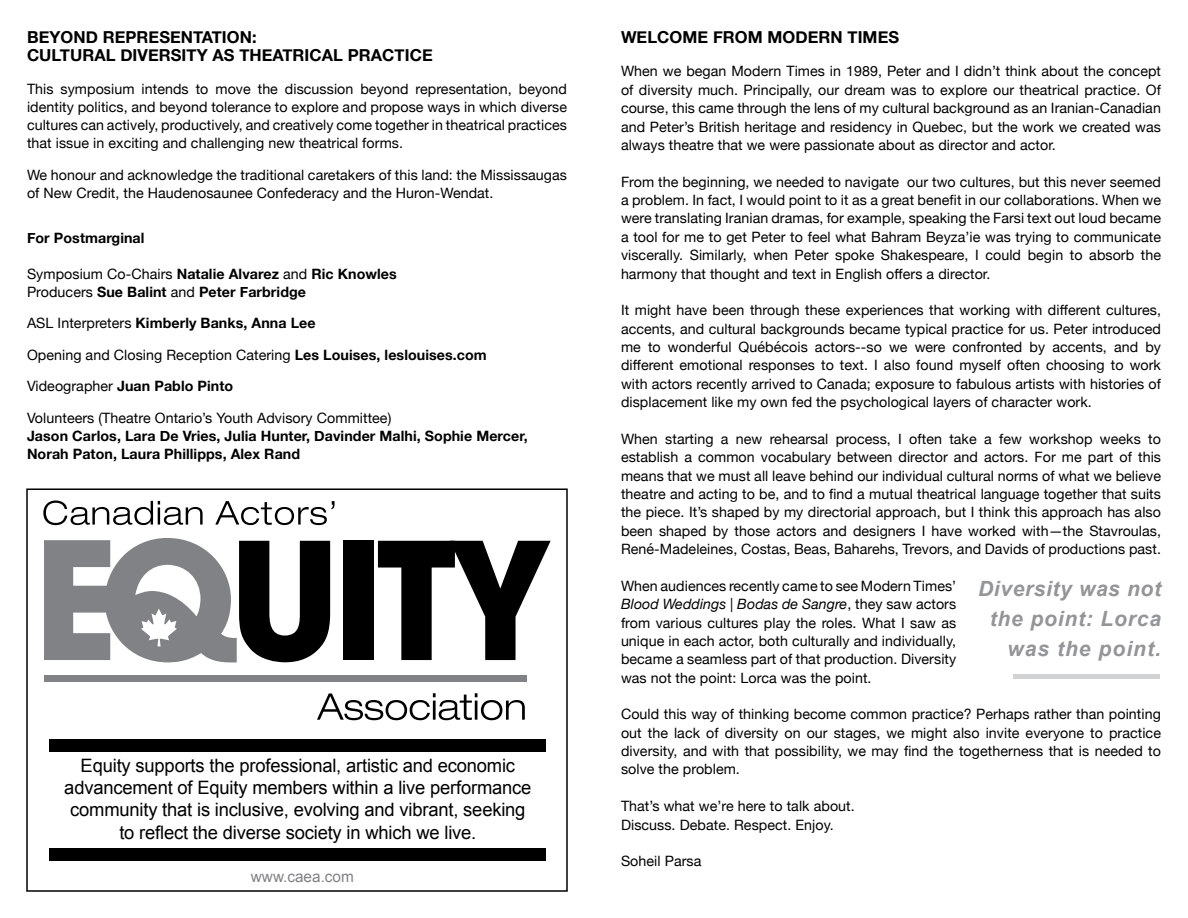
<style>
.page{position:relative;width:1188px;height:918px;background:#fff}
.page>*{position:absolute;margin:0;border:0;box-sizing:border-box;transform-origin:0 0}
.t1{font:italic 700 21px/30px "Arial";letter-spacing:.04em;color:#939598;text-align:right}
.t2{font:18.45px/22.2px "Arial";letter-spacing:-.01em;color:#000;text-align:center}
.t3{font:700 16.5px/18px "Helvetica Neue";letter-spacing:.005em;color:#000}
.t4{font:15.45px "Arial";color:#818285}
.t5{font:14.25px/18.3px "Helvetica Neue";letter-spacing:.005em;color:#000;text-align:justify}
.t6{font:700 14.25px/18px "Helvetica Neue";letter-spacing:.005em;color:#000}
.s1{font-weight:400}
.s2{font-weight:700}
.s3{font-style:italic}
</style>
<div class="page">
<div style="left:50px;top:739px;width:496px;height:12px;background:#000"></div>
<div style="left:50px;top:848px;width:496px;height:13px;background:#000"></div>
<svg style="left:43px;top:501px;width:160px;height:24px"></svg>
<svg style="left:215px;top:501px;width:120px;height:24px"></svg>
<svg style="left:317px;top:693px;width:208px;height:27px"></svg>
<div style="left:44px;top:675px;width:483px;height:7px;background:#808285"></div>
<div style="left:343px;top:541px;width:31px;height:119px;background:#000"></div>
<svg style="left:378px;top:541px;width:173px;height:119px"></svg>
<svg style="left:44px;top:538px;width:286px;height:125px"></svg>
<hr style="left:1013px;top:675px;width:147px;height:4px;background:#d1d3d4">
<p class="t3" style="left:27px;top:29px;width:407px">BEYOND REPRESENTATION:<br>CULTURAL DIVERSITY AS THEATRICAL PRACTICE</p>
<p class="t5" style="left:27px;top:81px;width:542px">This symposium intends to move the discussion beyond representation, beyond identity politics, and beyond tolerance to explore and propose ways in which diverse cultures can actively, productively, and creatively come together in theatrical practices that issue in exciting and challenging new theatrical forms.</p>
<p class="t5" style="left:27px;top:166px;width:542px">We honour and acknowledge the traditional caretakers of this land: the Mississaugas of New Credit, the Haudenosaunee Confederacy and the Huron-Wendat.</p>
<p class="t6" style="left:27px;top:229px;width:119px">For Postmarginal</p>
<p class="t6" style="left:27px;top:265px;width:371px"><span class="s1">Symposium Co-Chairs</span> Natalie Alvarez <span class="s1">and</span> Ric Knowles<br><span class="s1">Producers</span> Sue Balint <span class="s1">and</span> Peter Farbridge</p>
<p class="t6" style="left:27px;top:314px;width:290px"><span class="s1">ASL Interpreters</span> Kimberly Banks, Anna Lee</p>
<p class="t5" style="left:27px;top:346px;width:461px">Opening and Closing Reception Catering <span class="s2">Les Louises, leslouises.com</span></p>
<p class="t6" style="left:27px;top:377px;width:208px"><span class="s1">Videographer</span> Juan Pablo Pinto</p>
<p class="t5" style="left:27px;top:409px;width:366px">Volunteers (Theatre Ontario’s Youth Advisory Committee)</p>
<p class="t6" style="left:27px;top:427px;width:502px">Jason Carlos, Lara De Vries, Julia Hunter, Davinder Malhi, Sophie Mercer,<br>Norah Paton, Laura Phillipps, Alex Rand</p>
<p class="t2" style="left:64px;top:755px;width:469px">Equity supports the professional, artistic and economic advancement of Equity members within a live performance community that is inclusive, evolving and vibrant, seeking to reflect the diverse society in which we live.</p>
<p class="t4" style="left:251px;top:866px;width:104px">www.caea.com</p>
<p class="t3" style="left:621px;top:29px;width:280px">WELCOME FROM MODERN TIMES</p>
<p class="t5" style="left:621px;top:63px;width:542px">When we began Modern Times in 1989, Peter and I didn’t think about the concept of diversity much. Principally, our dream was to explore our theatrical practice. Of course, this came through the lens of my cultural background as an Iranian-Canadian and Peter’s British heritage and residency in Quebec, but the work we created was always theatre that we were passionate about as director and actor.</p>
<p class="t5" style="left:621px;top:173px;width:542px">From the beginning, we needed to navigate our two cultures, but this never seemed a problem. In fact, I would point to it as a great benefit in our collaborations. When we were translating Iranian dramas, for example, speaking the Farsi text out loud became a tool for me to get Peter to feel what Bahram Beyza’ie was trying to communicate viscerally. Similarly, when Peter spoke Shakespeare, I could begin to absorb the harmony that thought and text in English offers a director.</p>
<p class="t5" style="left:621px;top:302px;width:542px">It might have been through these experiences that working with different cultures, accents, and cultural backgrounds became typical practice for us. Peter introduced me to wonderful Québécois actors--so we were confronted by accents, and by different emotional responses to text. I also found myself often choosing to work with actors recently arrived to Canada; exposure to fabulous artists with histories of displacement like my own fed the psychological layers of character work.</p>
<p class="t5" style="left:621px;top:430px;width:542px">When starting a new rehearsal process, I often take a few workshop weeks to establish a common vocabulary between director and actors. For me part of this means that we must all leave behind our individual cultural norms of what we believe theatre and acting to be, and to find a mutual theatrical language together that suits the piece. It’s shaped by my directorial approach, but I think this approach has also been shaped by those actors and designers I have worked with—the Stavroulas, René-Madeleines, Costas, Beas, Baharehs, Trevors, and Davids of productions past.</p>
<p class="t5" style="left:621px;top:577px;width:337px">When audiences recently came to see Modern Times’ <span class="s3">Blood Weddings | Bodas de Sangre</span>, they saw actors from various cultures play the roles. What I saw as unique in each actor, both culturally and individually, became a seamless part of that production. Diversity was not the point: Lorca was the point.</p>
<p class="t5" style="left:621px;top:706px;width:542px">Could this way of thinking become common practice? Perhaps rather than pointing out the lack of diversity on our stages, we might also invite everyone to practice diversity, and with that possibility, we may find the togetherness that is needed to solve the problem.</p>
<p class="t5" style="left:621px;top:798px;width:235px">That’s what we’re here to talk about.<br>Discuss. Debate. Respect. Enjoy.</p>
<p class="t5" style="left:621px;top:853px;width:82px">Soheil Parsa</p>
<h1 class="t1" style="left:978px;top:575px;width:184px">Diversity was not the point: Lorca was the point.</h1>
</div>
